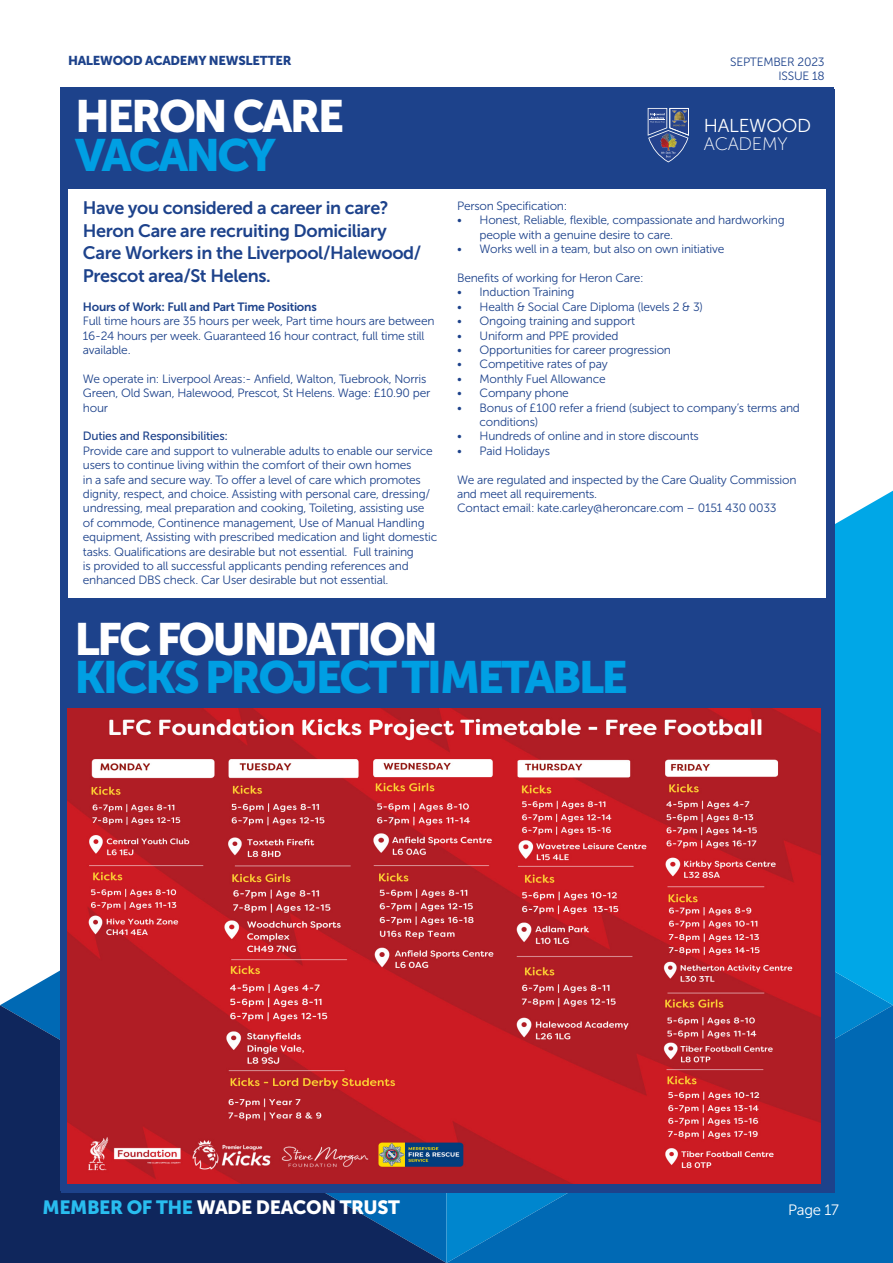
<style>
.page{position:relative;width:893px;height:1263px;background:#fff}
.page>*{position:absolute;margin:0;border:0;box-sizing:border-box;transform-origin:0 0}
.t1{font:45px "Museo Sans 900";letter-spacing:-.06em;color:#009fe3}
.t2{font:45px "Museo Sans 900";letter-spacing:-.06em;color:#fff}
.t3{font:19.05px "Museo Sans 900";letter-spacing:-.02em;color:#fff}
.t4{font:18.6px "Museo Sans 300";letter-spacing:-.02em;color:#fff}
.t5{font:18px/22.5px "Museo Sans 700";letter-spacing:-.02em;color:#1d428b}
.t6{font:18px "Museo Sans 100";letter-spacing:-.02em;color:#fff}
.t7{font:15px "Museo Sans 300";letter-spacing:-.02em;color:#fff}
.t8{font:12.75px "Museo Sans 900";letter-spacing:-.02em;color:#1d428b}
.t9{font:12px/14.4px "Museo Sans 300";letter-spacing:-.02em;color:#1d428b}
.t10{font:12px "Museo Sans 700";letter-spacing:-.02em;color:#1d428b}
.t11{font:12px "Museo Sans 500";letter-spacing:-.02em;color:#1d428b}
.s1{color:#29bdef}
</style>
<div class="page">
<svg style="left:0;top:970px;width:60px;height:35px"></svg>
<svg style="left:0;top:1005px;width:446px;height:258px;background:#0d2e67"></svg>
<svg style="left:446px;top:1005px;width:447px;height:258px;background:#006cb6"></svg>
<svg style="left:834px;top:491px;width:59px;height:514px;background:#08a7e5"></svg>
<div style="left:61px;top:89px;width:773px;height:1103px;background:#1d428b"></div>
<svg style="left:648px;top:108px;width:41px;height:54px"></svg>
<img style="left:660px;top:133px;width:16px;height:17px">
<div style="left:68px;top:190px;width:758px;height:408px;background:#fff"></div>
<img style="left:67px;top:708px;width:754px;height:475px">
<p class="t8" style="left:68px;top:53px;width:225px">HALEWOOD ACADEMY NEWSLETTER</p>
<h1 class="t2" style="left:75px;top:91px;width:270px">HERON CARE</h1>
<h1 class="t1" style="left:75px;top:129px;width:202px">VACANCY</h1>
<h3 class="t5" style="left:83px;top:197px;width:340px">Have you considered a career in care?<br>Heron Care are recruiting Domiciliary Care Workers in the Liverpool/Halewood/ Prescot area/St Helens.</h3>
<p class="t10" style="left:83px;top:300px;width:235px">Hours of Work: Full and Part Time Positions</p>
<p class="t9" style="left:83px;top:314px;width:353px">Full time hours are 35 hours per week, Part time hours are between<br>16-24 hours per week. Guaranteed 16 hour contract, full time still available.</p>
<p class="t9" style="left:83px;top:371px;width:349px">We operate in: Liverpool Areas:- Anfield, Walton, Tuebrook, Norris<br>Green, Old Swan, Halewood, Prescot, St Helens. Wage: £10.90 per hour</p>
<p class="t11" style="left:83px;top:430px;width:147px">Duties and Responsibilities:</p>
<p class="t9" style="left:83px;top:443px;width:356px">Provide care and support to vulnerable adults to enable our service users to continue living within the comfort of their own homes<br>in a safe and secure way. To offer a level of care which promotes dignity, respect, and choice. Assisting with personal care, dressing/ undressing, meal preparation and cooking, Toileting, assisting use of commode, Continence management, Use of Manual Handling equipment, Assisting with prescribed medication and light domestic tasks. Qualifications are desirable but not essential. Full training<br>is provided to all successful applicants pending references and enhanced DBS check. Car User desirable but not essential.</p>
<p class="t9" style="left:730px;top:55px;width:96px;text-align:right">SEPTEMBER 2023<br>ISSUE 18</p>
<h3 class="t4" style="left:704px;top:116px;width:109px">HALEWOOD</h3>
<h3 class="t6" style="left:704px;top:134px;width:85px">ACADEMY</h3>
<p class="t9" style="left:457px;top:199px;width:112px">Person Specification:</p>
<p class="t9" style="left:480px;top:213px;width:307px;text-indent:-23px">• Honest, Reliable, flexible, compassionate and hardworking people with a genuine desire to care.</p>
<p class="t9" style="left:457px;top:242px;width:269px">• Works well in a team, but also on own initiative</p>
<p class="t9" style="left:457px;top:271px;width:188px">Benefits of working for Heron Care:</p>
<p class="t9" style="left:457px;top:285px;width:119px">• Induction Training</p>
<p class="t9" style="left:457px;top:299px;width:247px">• Health &amp; Social Care Diploma (levels 2 &amp; 3)</p>
<p class="t9" style="left:457px;top:314px;width:180px">• Ongoing training and support</p>
<p class="t9" style="left:457px;top:328px;width:163px">• Uniform and PPE provided</p>
<p class="t9" style="left:457px;top:343px;width:215px">• Opportunities for career progression</p>
<p class="t9" style="left:457px;top:357px;width:152px">• Competitive rates of pay</p>
<p class="t9" style="left:457px;top:371px;width:150px">• Monthly Fuel Allowance</p>
<p class="t9" style="left:457px;top:386px;width:113px">• Company phone</p>
<p class="t9" style="left:480px;top:400px;width:322px;text-indent:-22px">• Bonus of £100 refer a friend (subject to company’s terms and conditions)</p>
<p class="t9" style="left:457px;top:429px;width:243px">• Hundreds of online and in store discounts</p>
<p class="t9" style="left:457px;top:443px;width:94px">• Paid Holidays</p>
<p class="t9" style="left:457px;top:472px;width:341px">We are regulated and inspected by the Care Quality Commission and meet all requirements.<br>Contact email: kate.carley@heroncare.com – 0151 430 0033</p>
<h1 class="t2" style="left:74px;top:613px;width:365px">LFC FOUNDATION</h1>
<h1 class="t1" style="left:74px;top:652px;width:555px">KICKS PROJECT TIMETABLE</h1>
<h2 class="t3" style="left:43px;top:1196px;width:359px"><span class="s1">MEMBER OF THE</span> WADE DEACON TRUST</h2>
<p class="t7" style="left:788px;top:1201px;width:52px">Page 17</p>
</div>
